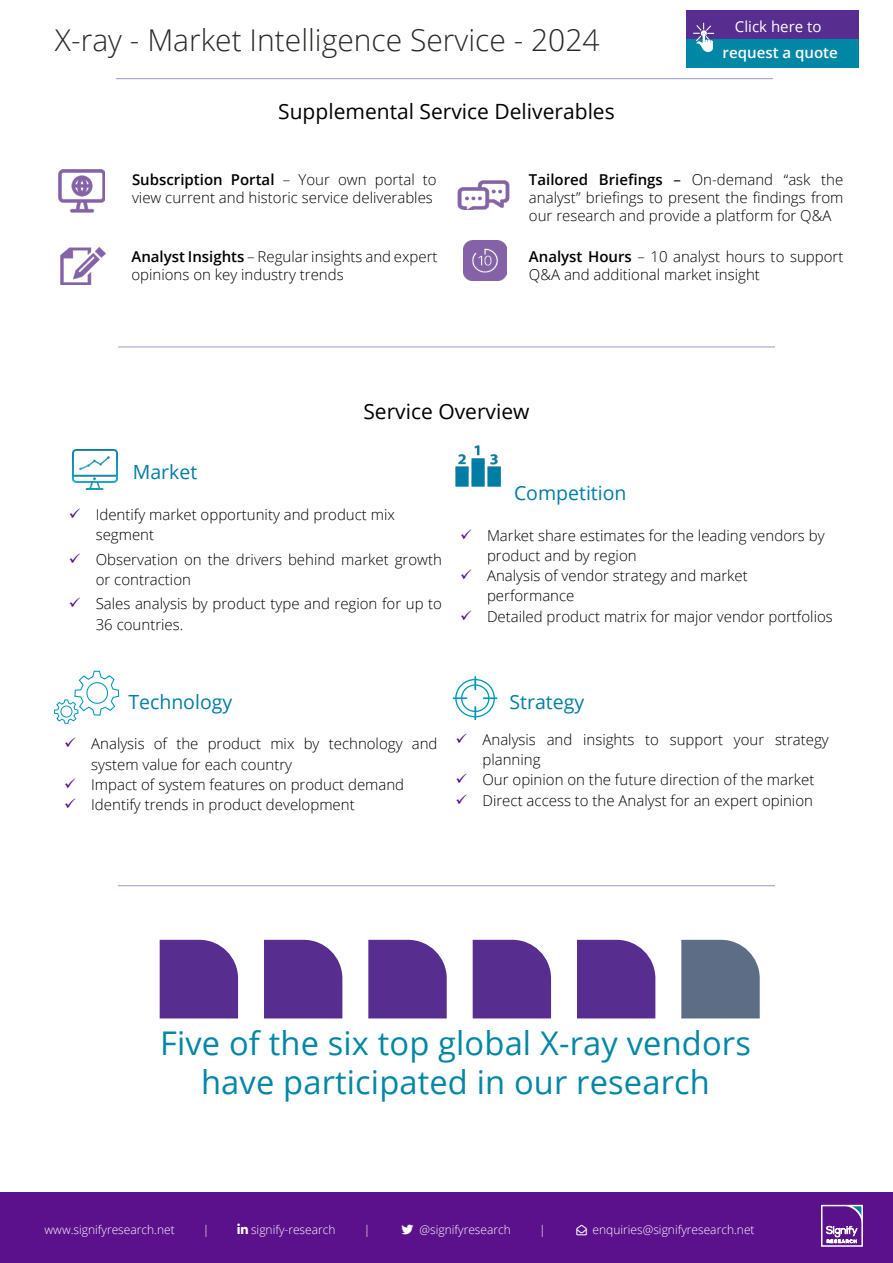
<style>
.page{position:relative;width:893px;height:1263px;background:#fff}
.page>*{position:absolute;margin:0;border:0;box-sizing:border-box;transform-origin:0 0}
.t1{font:32.55px/39.2px "Open Sans";letter-spacing:.005em;color:#0087a6;text-align:center}
.t2{font:300 30px "Open Sans";color:#282827}
.t3{font:21px "Open Sans";color:#000}
.t4{font:19.5px "Open Sans";color:#007da5}
.t5{font:300 15px/20.2px "Open Sans";color:#000}
.t6{font:600 15px "Open Sans";color:#fff}
.t7{font:15px "Open Sans";color:#fff}
.t8{font:300 12px "Open Sans";color:#fff}
.s1{font-weight:600}
.s2{font-weight:400}
</style>
<div class="page">
<hr style="left:116px;top:78px;width:657px;height:1px;background:#99c">
<div style="left:0;top:1193px;width:893px;height:70px;background:#5b118b"></div>
<svg style="left:825px;top:1208px;width:35px;height:36px"></svg>
<div style="left:821px;top:1205px;width:42px;height:42px;border:2px solid #fff"></div>
<div style="left:686px;top:10px;width:172px;height:29px;background:#572d8f"></div>
<div style="left:686px;top:39px;width:172px;height:29px;background:#0087a6"></div>
<svg style="left:693px;top:23px;width:21px;height:29px"></svg>
<hr style="left:118px;top:885px;width:657px;height:1px;background:#99c">
<div style="left:461px;top:684px;width:29px;height:28px;border:1px solid #0198ba;border-radius:50%"></div>
<svg style="left:474px;top:676px;width:2px;height:14px"></svg>
<svg style="left:474px;top:706px;width:2px;height:14px"></svg>
<svg style="left:483px;top:697px;width:14px;height:2px"></svg>
<svg style="left:453px;top:697px;width:14px;height:2px"></svg>
<div style="left:455px;top:679px;width:40px;height:38px;border:1px solid #0198ba;border-radius:50%"></div>
<svg style="left:54px;top:671px;width:65px;height:53px"></svg>
<img style="left:72px;top:449px;width:45px;height:40px">
<img style="left:456px;top:446px;width:45px;height:40px">
<img style="left:61px;top:247px;width:45px;height:38px">
<img style="left:457px;top:180px;width:53px;height:29px">
<img style="left:464px;top:240px;width:43px;height:40px">
<img style="left:58px;top:169px;width:47px;height:44px">
<hr style="left:118px;top:347px;width:657px;height:1px;background:#99c">
<svg style="left:681px;top:940px;width:79px;height:78px;background:#66758c"></svg>
<div style="left:577px;top:940px;width:78px;height:78px;background:#572d8f"></div>
<div style="left:473px;top:940px;width:78px;height:78px;background:#572d8f"></div>
<svg style="left:368px;top:940px;width:79px;height:78px;background:#603995"></svg>
<div style="left:264px;top:940px;width:78px;height:78px;background:#572d8f"></div>
<div style="left:160px;top:940px;width:78px;height:78px;background:#572d8f"></div>
<h2 class="t2" style="left:55px;top:19px;width:546px">X-ray - Market Intelligence Service - 2024</h2>
<h3 class="t3" style="left:278px;top:97px;width:338px">Supplemental Service Deliverables</h3>
<p class="t7" style="left:735px;top:16px;width:88px">Click here to</p>
<p class="t6" style="left:723px;top:42px;width:117px">request a quote</p>
<p class="t5" style="left:132px;top:170px;width:306px;line-height:18px"><span class="s1">Subscription Portal</span> – Your own portal to view current and historic service deliverables</p>
<p class="t5" style="left:131px;top:247px;width:308px;line-height:18px"><span class="s1">Analyst Insights</span> – Regular insights and expert opinions on key industry trends</p>
<p class="t5" style="left:529px;top:170px;width:316px;line-height:18px;text-align:justify"><span class="s1">Tailored Briefings</span> <span class="s2">–</span> On-demand “ask the analyst” briefings to present the findings from our research and provide a platform for Q&amp;A</p>
<p class="t5" style="left:529px;top:247px;width:316px;line-height:18px"><span class="s1">Analyst Hours</span> – 10 analyst hours to support<br>Q&amp;A and additional market insight</p>
<h3 class="t3" style="left:363px;top:397px;width:168px">Service Overview</h3>
<h3 class="t4" style="left:133px;top:459px;width:66px">Market</h3>
<p class="t5" style="left:96px;top:504px;width:301px">Identify market opportunity and product mix segment</p>
<p class="t5" style="left:96px;top:549px;width:348px">Observation on the drivers behind market growth or contraction</p>
<p class="t5" style="left:96px;top:593px;width:348px">Sales analysis by product type and region for up to<br>36 countries.</p>
<h3 class="t4" style="left:128px;top:688px;width:105px">Technology</h3>
<p class="t5" style="left:91px;top:733px;width:348px">Analysis of the product mix by technology and system value for each country<br>Impact of system features on product demand Identify trends in product development</p>
<h3 class="t4" style="left:514px;top:480px;width:114px">Competition</h3>
<p class="t5" style="left:487px;top:524px;width:347px">Market share estimates for the leading vendors by product and by region<br>Analysis of vendor strategy and market performance<br>Detailed product matrix for major vendor portfolios</p>
<h3 class="t4" style="left:509px;top:688px;width:76px">Strategy</h3>
<p class="t5" style="left:482px;top:729px;width:348px">Analysis and insights to support your strategy planning<br>Our opinion on the future direction of the market Direct access to the Analyst for an expert opinion</p>
<h1 class="t1" style="left:160px;top:1023px;width:592px">Five of the six top global X-ray vendors have participated in our research</h1>
<p class="t8" style="left:45px;top:1221px;width:132px">www.signifyresearch.net</p>
<p class="t8" style="left:203px;top:1221px;width:8px">|</p>
<p class="t8" style="left:251px;top:1221px;width:86px">signify-research</p>
<p class="t8" style="left:364px;top:1221px;width:8px">|</p>
<p class="t8" style="left:420px;top:1221px;width:93px">@signifyresearch</p>
<p class="t8" style="left:539px;top:1221px;width:8px">|</p>
<p class="t8" style="left:593px;top:1221px;width:164px">enquiries@signifyresearch.net</p>
</div>
